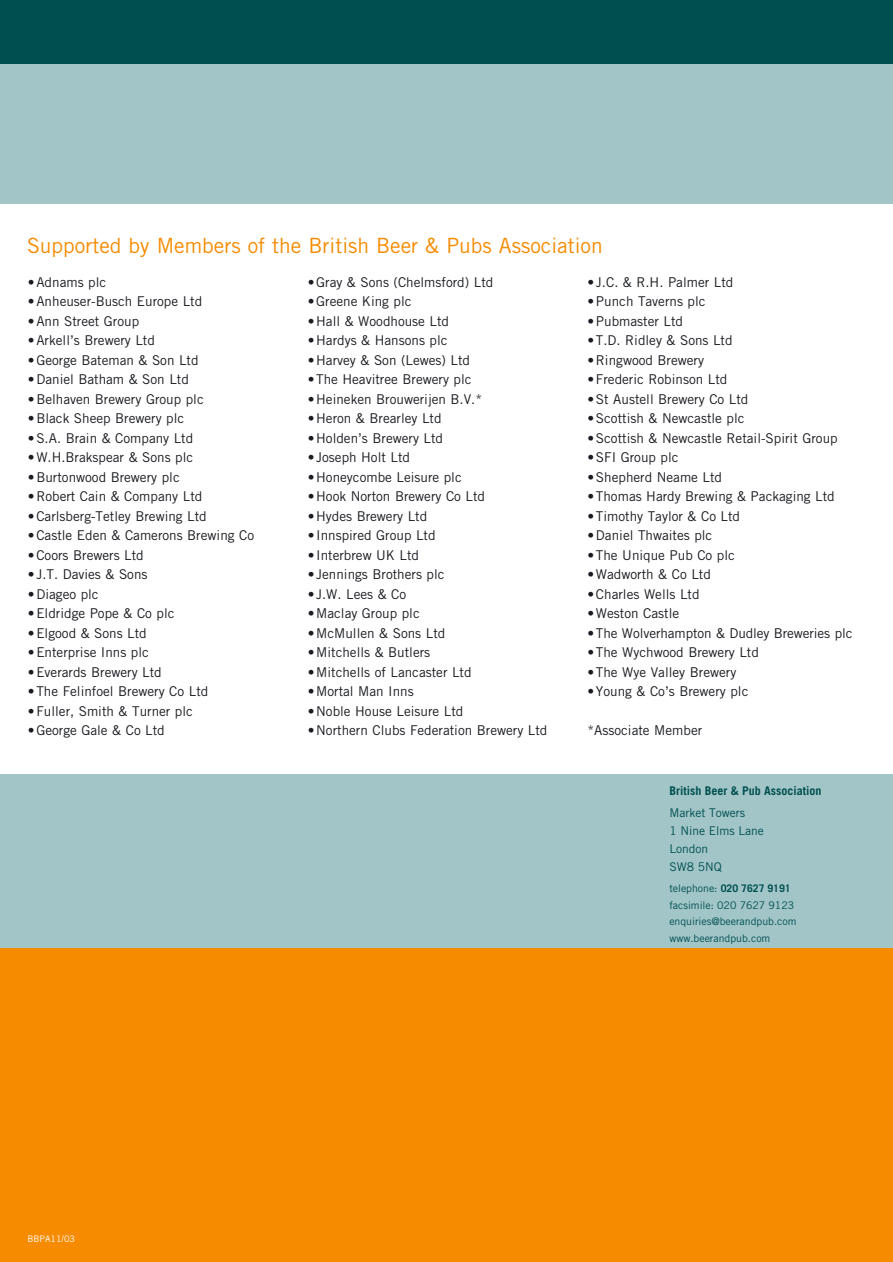
<style>
.page{position:relative;width:893px;height:1262px;background:#fff}
.page>*{position:absolute;margin:0;border:0;box-sizing:border-box;transform-origin:0 0}
.t1{font:21px "Trade Gothic";color:#f78b00}
.t2{font:13.5px "Trade Gothic";color:#191b20}
.t3{font:12px/18px "Trade Gothic";color:#004f4f}
.t4{font:700 12px "Trade Gothic";color:#004f4f}
.t5{font:10.5px/16.5px "Trade Gothic";color:#004f4f}
.t6{font:9px "Trade Gothic";color:#fff}
.s1{font-family:"Helvetica Neue"}
.s2{font-weight:700}
</style>
<div class="page">
<div style="left:0;top:774px;width:892px;height:174px;background:#a2c5c8"></div>
<div style="left:0;top:64px;width:892px;height:140px;background:#a2c5c8"></div>
<div style="left:0;top:0;width:892px;height:64px;background:#004f4f"></div>
<div style="left:0;top:948px;width:892px;height:313px;background:#f78b00"></div>
<h3 class="t1" style="left:27px;top:237px;width:577px">Supported by Members of the British Beer &amp; Pubs Association</h3>
<p class="t2" style="left:28px;top:277px;width:80px"><span class="s1">•</span> Adnams plc</p>
<p class="t2" style="left:308px;top:277px;width:187px"><span class="s1">•</span> Gray &amp; Sons (Chelmsford) Ltd</p>
<p class="t2" style="left:587px;top:277px;width:147px"><span class="s1">•</span> J.C. &amp; R.H. Palmer Ltd</p>
<p class="t2" style="left:28px;top:296px;width:176px"><span class="s1">•</span> Anheuser-Busch Europe Ltd</p>
<p class="t2" style="left:308px;top:296px;width:105px"><span class="s1">•</span> Greene King plc</p>
<p class="t2" style="left:587px;top:296px;width:120px"><span class="s1">•</span> Punch Taverns plc</p>
<p class="t2" style="left:28px;top:316px;width:113px"><span class="s1">•</span> Ann Street Group</p>
<p class="t2" style="left:308px;top:316px;width:143px"><span class="s1">•</span> Hall &amp; Woodhouse Ltd</p>
<p class="t2" style="left:587px;top:316px;width:97px"><span class="s1">•</span> Pubmaster Ltd</p>
<p class="t2" style="left:28px;top:335px;width:129px"><span class="s1">•</span> Arkell<span class="s1">’</span>s Brewery Ltd</p>
<p class="t2" style="left:308px;top:335px;width:141px"><span class="s1">•</span> Hardys &amp; Hansons plc</p>
<p class="t2" style="left:587px;top:335px;width:147px"><span class="s1">•</span> T.D. Ridley &amp; Sons Ltd</p>
<p class="t2" style="left:28px;top:355px;width:172px"><span class="s1">•</span> George Bateman &amp; Son Ltd</p>
<p class="t2" style="left:308px;top:355px;width:164px"><span class="s1">•</span> Harvey &amp; Son (Lewes) Ltd</p>
<p class="t2" style="left:587px;top:355px;width:118px"><span class="s1">•</span> Ringwood Brewery</p>
<p class="t2" style="left:28px;top:374px;width:162px"><span class="s1">•</span> Daniel Batham &amp; Son Ltd</p>
<p class="t2" style="left:308px;top:374px;width:165px"><span class="s1">•</span> The Heavitree Brewery plc</p>
<p class="t2" style="left:587px;top:374px;width:141px"><span class="s1">•</span> Frederic Robinson Ltd</p>
<p class="t2" style="left:28px;top:394px;width:177px"><span class="s1">•</span> Belhaven Brewery Group plc</p>
<p class="t2" style="left:308px;top:394px;width:176px"><span class="s1">•</span> Heineken Brouwerijen B.V.*</p>
<p class="t2" style="left:587px;top:394px;width:162px"><span class="s1">•</span> St Austell Brewery Co Ltd</p>
<p class="t2" style="left:28px;top:413px;width:158px"><span class="s1">•</span> Black Sheep Brewery plc</p>
<p class="t2" style="left:308px;top:413px;width:135px"><span class="s1">•</span> Heron &amp; Brearley Ltd</p>
<p class="t2" style="left:587px;top:413px;width:159px"><span class="s1">•</span> Scottish &amp; Newcastle plc</p>
<p class="t2" style="left:28px;top:433px;width:167px"><span class="s1">•</span> S.A. Brain &amp; Company Ltd</p>
<p class="t2" style="left:308px;top:433px;width:137px"><span class="s1">•</span> Holden<span class="s1">’</span>s Brewery Ltd</p>
<p class="t2" style="left:587px;top:433px;width:252px"><span class="s1">•</span> Scottish &amp; Newcastle Retail-Spirit Group</p>
<p class="t2" style="left:28px;top:452px;width:167px"><span class="s1">•</span> W.H.Brakspear &amp; Sons plc</p>
<p class="t2" style="left:308px;top:452px;width:104px"><span class="s1">•</span> Joseph Holt Ltd</p>
<p class="t2" style="left:587px;top:452px;width:93px"><span class="s1">•</span> SFI Group plc</p>
<p class="t2" style="left:28px;top:472px;width:153px"><span class="s1">•</span> Burtonwood Brewery plc</p>
<p class="t2" style="left:308px;top:472px;width:156px"><span class="s1">•</span> Honeycombe Leisure plc</p>
<p class="t2" style="left:587px;top:472px;width:136px"><span class="s1">•</span> Shepherd Neame Ltd</p>
<p class="t2" style="left:28px;top:491px;width:176px"><span class="s1">•</span> Robert Cain &amp; Company Ltd</p>
<p class="t2" style="left:308px;top:491px;width:179px"><span class="s1">•</span> Hook Norton Brewery Co Ltd</p>
<p class="t2" style="left:587px;top:491px;width:249px"><span class="s1">•</span> Thomas Hardy Brewing &amp; Packaging Ltd</p>
<p class="t2" style="left:28px;top:511px;width:180px"><span class="s1">•</span> Carlsberg-Tetley Brewing Ltd</p>
<p class="t2" style="left:308px;top:511px;width:121px"><span class="s1">•</span> Hydes Brewery Ltd</p>
<p class="t2" style="left:587px;top:511px;width:154px"><span class="s1">•</span> Timothy Taylor &amp; Co Ltd</p>
<p class="t2" style="left:28px;top:530px;width:228px"><span class="s1">•</span> Castle Eden &amp; Camerons Brewing Co</p>
<p class="t2" style="left:308px;top:530px;width:129px"><span class="s1">•</span> Innspired Group Ltd</p>
<p class="t2" style="left:587px;top:530px;width:126px"><span class="s1">•</span> Daniel Thwaites plc</p>
<p class="t2" style="left:28px;top:550px;width:117px"><span class="s1">•</span> Coors Brewers Ltd</p>
<p class="t2" style="left:308px;top:550px;width:113px"><span class="s1">•</span> Interbrew UK Ltd</p>
<p class="t2" style="left:587px;top:550px;width:149px"><span class="s1">•</span> The Unique Pub Co plc</p>
<p class="t2" style="left:28px;top:569px;width:121px"><span class="s1">•</span> J.T. Davies &amp; Sons</p>
<p class="t2" style="left:308px;top:569px;width:138px"><span class="s1">•</span> Jennings Brothers plc</p>
<p class="t2" style="left:587px;top:569px;width:125px"><span class="s1">•</span> Wadworth &amp; Co Ltd</p>
<p class="t2" style="left:28px;top:589px;width:72px"><span class="s1">•</span> Diageo plc</p>
<p class="t2" style="left:308px;top:589px;width:100px"><span class="s1">•</span> J.W. Lees &amp; Co</p>
<p class="t2" style="left:587px;top:589px;width:114px"><span class="s1">•</span> Charles Wells Ltd</p>
<p class="t2" style="left:28px;top:608px;width:148px"><span class="s1">•</span> Eldridge Pope &amp; Co plc</p>
<p class="t2" style="left:308px;top:608px;width:114px"><span class="s1">•</span> Maclay Group plc</p>
<p class="t2" style="left:587px;top:608px;width:93px"><span class="s1">•</span> Weston Castle</p>
<p class="t2" style="left:28px;top:628px;width:120px"><span class="s1">•</span> Elgood &amp; Sons Ltd</p>
<p class="t2" style="left:308px;top:628px;width:139px"><span class="s1">•</span> McMullen &amp; Sons Ltd</p>
<p class="t2" style="left:587px;top:628px;width:266px"><span class="s1">•</span> The Wolverhampton &amp; Dudley Breweries plc</p>
<p class="t2" style="left:28px;top:647px;width:123px"><span class="s1">•</span> Enterprise Inns plc</p>
<p class="t2" style="left:308px;top:647px;width:124px"><span class="s1">•</span> Mitchells &amp; Butlers</p>
<p class="t2" style="left:587px;top:647px;width:173px"><span class="s1">•</span> The Wychwood Brewery Ltd</p>
<p class="t2" style="left:28px;top:667px;width:135px"><span class="s1">•</span> Everards Brewery Ltd</p>
<p class="t2" style="left:308px;top:667px;width:165px"><span class="s1">•</span> Mitchells of Lancaster Ltd</p>
<p class="t2" style="left:587px;top:667px;width:150px"><span class="s1">•</span> The Wye Valley Brewery</p>
<p class="t2" style="left:28px;top:686px;width:182px"><span class="s1">•</span> The Felinfoel Brewery Co Ltd</p>
<p class="t2" style="left:308px;top:686px;width:108px"><span class="s1">•</span> Mortal Man Inns</p>
<p class="t2" style="left:587px;top:686px;width:162px"><span class="s1">•</span> Young &amp; Co<span class="s1">’</span>s Brewery plc</p>
<p class="t2" style="left:28px;top:706px;width:166px"><span class="s1">•</span> Fuller, Smith &amp; Turner plc</p>
<p class="t2" style="left:308px;top:706px;width:157px"><span class="s1">•</span> Noble House Leisure Ltd</p>
<p class="t2" style="left:28px;top:725px;width:138px"><span class="s1">•</span> George Gale &amp; Co Ltd</p>
<p class="t2" style="left:308px;top:725px;width:241px"><span class="s1">•</span> Northern Clubs Federation Brewery Ltd</p>
<p class="t2" style="left:587px;top:725px;width:116px">*Associate Member</p>
<p class="t6" style="left:28px;top:1235px;width:49px">BBPA11/03</p>
<p class="t4" style="left:669px;top:786px;width:153px">British Beer &amp; Pub Association</p>
<p class="t3" style="left:669px;top:805px;width:96px">Market Towers<br>1 Nine Elms Lane<br>London<br>SW8 5NQ</p>
<p class="t5" style="left:669px;top:881px;width:129px">telephone: <span class="s2">020 7627 9191 </span>facsimile: 020 7627 9123 enquiries@beerandpub.com www.beerandpub.com</p>
</div>
